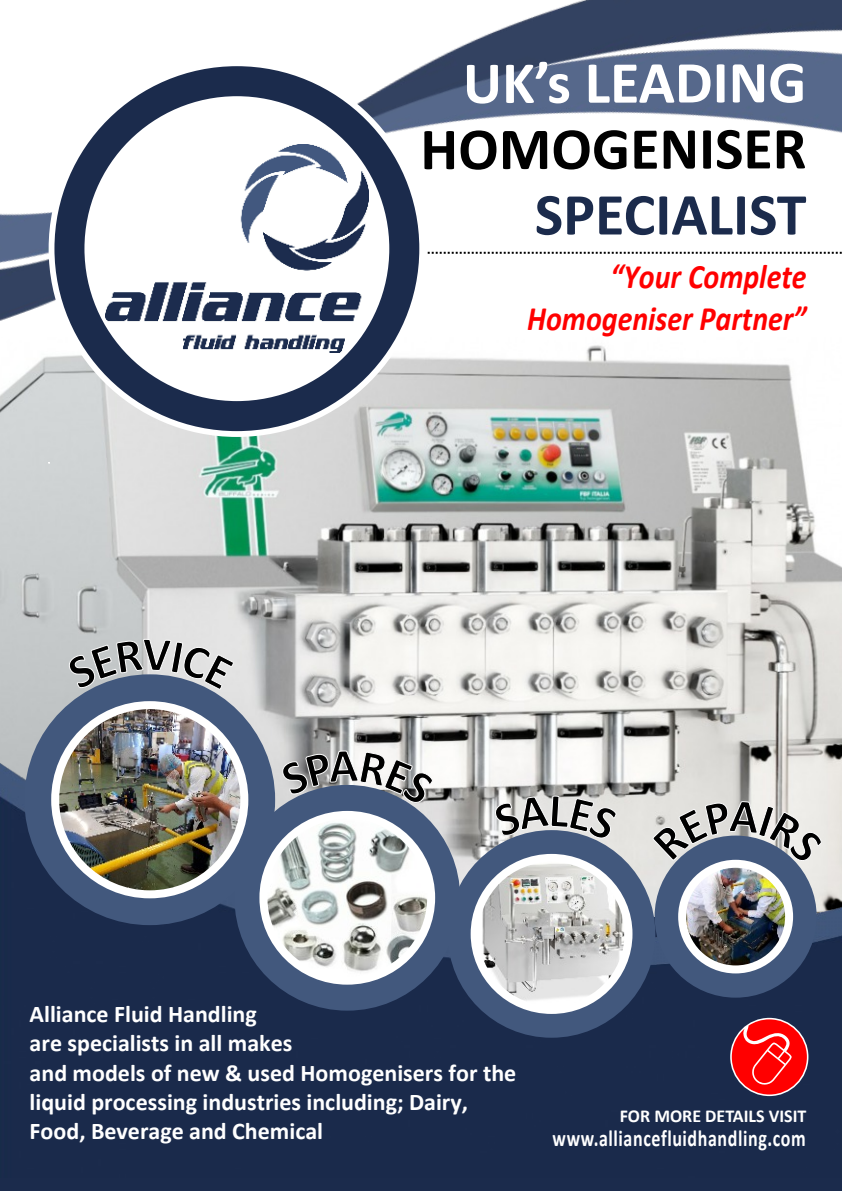
<style>
.page{position:relative;width:842px;height:1191px;background:#fff}
.page>*{position:absolute;margin:0;border:0;box-sizing:border-box;transform-origin:0 0}
.t1{font:700 60px "Calibri";color:#000}
.t2{font:700 60px "Calibri";letter-spacing:-.005em;color:#fff}
.t3{font:700 60px "Calibri";color:#1b2b4c}
.t4{font:italic 700 34.4px/42px "Calibri";color:#f00;text-align:right;scale:.87 1}
.t5{font:700 24px/29.4px "Calibri";color:#fff}
.t6{font:700 23.2px "Calibri";letter-spacing:.035em;color:#fff;scale:.77 1}
.t7{font:700 18.2px "Calibri";color:#fff}
</style>
<div class="page">
<img style="left:0;top:487px;width:842px;height:225px">
<img style="left:0;top:712px;width:842px;height:466px">
<svg style="left:448px;top:830px;width:207px;height:207px;fill:#42587d"></svg>
<div style="left:655px;top:835px;width:162px;height:162px;background:#fff;border:40px solid #42587d;border-radius:50%"></div>
<svg style="left:24px;top:674px;width:251px;height:251px;fill:#42587d"></svg>
<img style="left:55px;top:705px;width:189px;height:189px;border-radius:50%">
<div style="left:51px;top:701px;width:197px;height:197px;border:8px solid #fff;border-radius:50%"></div>
<svg style="left:234px;top:785px;width:226px;height:225px;fill:#42587d"></svg>
<img style="left:263px;top:815px;width:168px;height:165px;border-radius:50%">
<div style="left:259px;top:811px;width:176px;height:173px;border:8px solid #fff;border-radius:50%"></div>
<img style="left:475px;top:858px;width:153px;height:152px;border-radius:50%">
<div style="left:471px;top:854px;width:161px;height:160px;border:8px solid #fff;border-radius:50%"></div>
<img style="left:682px;top:863px;width:107px;height:106px;border-radius:50%">
<div style="left:678px;top:859px;width:115px;height:114px;border:8px solid #fff;border-radius:50%"></div>
<img style="left:0;top:0;width:842px;height:487px">
<svg style="left:732px;top:1019px;width:75px;height:75px"></svg>
<svg style="left:428px;top:252px;width:414px;height:2px"></svg>
<div style="left:49px;top:60px;width:376px;height:377px;background:#fff;border:30px solid #fff;border-radius:50%"></div>
<svg style="left:54px;top:66px;width:365px;height:365px;fill:#1b2b4c"></svg>
<img style="left:105px;top:145px;width:263px;height:207px">
<div style="left:0;top:1178px;width:842px;height:13px;background:#1b2b4c"></div>
<svg style="left:66px;top:639px;width:168px;height:50px"></svg>
<svg style="left:279px;top:750px;width:157px;height:56px"></svg>
<svg style="left:492px;top:795px;width:127px;height:46px"></svg>
<svg style="left:652px;top:800px;width:172px;height:64px"></svg>
<h1 class="t2" style="left:463px;top:58px;width:345px">UK’s LEADING</h1>
<h1 class="t1" style="left:420px;top:124px;width:388px">HOMOGENISER</h1>
<h1 class="t3" style="left:535px;top:189px;width:273px">SPECIALIST</h1>
<h2 class="t4" style="left:527px;top:259px;width:323px">“Your Complete<br>Homogeniser Partner”</h2>
<p class="t5" style="left:30px;top:1001px;width:488px">Alliance Fluid Handling<br>are specialists in all makes<br>and models of new &amp; used Homogenisers for the liquid processing industries including; Dairy, Food, Beverage and Chemical</p>
<p class="t7" style="left:620px;top:1108px;width:188px">FOR MORE DETAILS VISIT</p>
<p class="t6" style="left:553px;top:1128px;width:330px">www.alliancefluidhandling.com</p>
</div>
